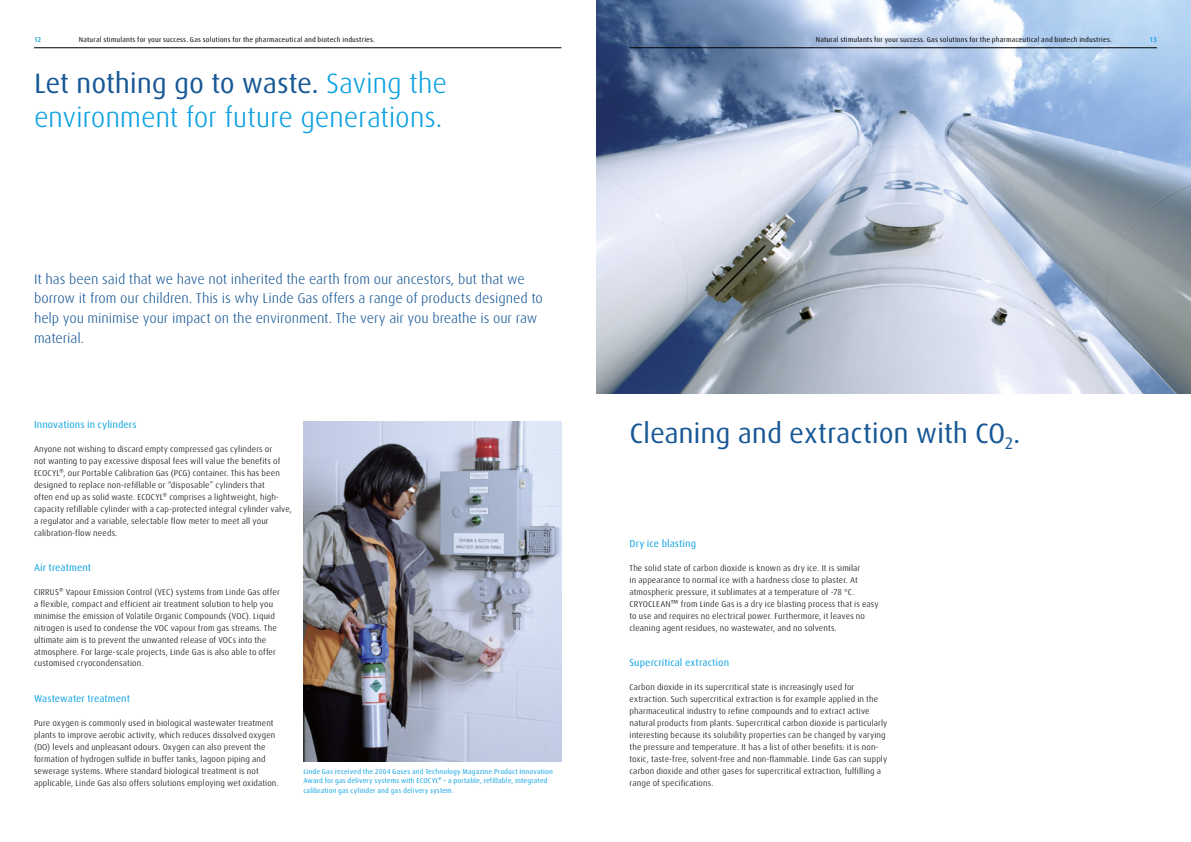
<style>
.page{position:relative;width:1191px;height:842px;background:#fff}
.page>*{position:absolute;margin:0;border:0;box-sizing:border-box;transform-origin:0 0}
.t1{font:300 28px/33.6px "Linde Dax Global";letter-spacing:-.01em;color:#0ba1e2}
.t2{font:28px "Linde Dax Global";letter-spacing:-.01em;color:#185896}
.t3{font:300 14px/19.6px "Linde Dax Global";letter-spacing:-.005em;color:#185896}
.t4{font:10px "Linde Dax Global";letter-spacing:.005em;color:#0ba1e2}
.t5{font:300 8.5px/11.9px "Linde Dax Global";letter-spacing:.01em;color:#000}
.t6{font:7px/9.8px "Linde Dax Global";letter-spacing:.02em;color:#0ba1e2}
.t7{font:7px "Linde Dax Global";letter-spacing:.02em;color:#000}
.t8{font:500 7px "Linde Dax Global";color:#0ba1e2}
.s1{font-weight:400;color:#185896}
</style>
<div class="page">
<img style="left:303px;top:421px;width:258px;height:341px">
<img style="left:596px;top:0;width:595px;height:393px">
<hr style="left:629px;top:48px;width:528px;height:1px;background:#000">
<hr style="left:34px;top:48px;width:527px;height:1px;background:#000">
<p class="t7" style="left:79px;top:35px;width:298px">Natural stimulants for your success. Gas solutions for the pharmaceutical and biotech industries.</p>
<p class="t7" style="left:816px;top:35px;width:298px">Natural stimulants for your success. Gas solutions for the pharmaceutical and biotech industries.</p>
<p class="t8" style="left:34px;top:35px;width:9px">12</p>
<p class="t8" style="left:1149px;top:35px;width:9px">13</p>
<h1 class="t1" style="left:34px;top:67px;width:414px"><span class="s1">Let nothing go to waste.</span> Saving the environment for future generations.</h1>
<p class="t3" style="left:34px;top:269px;width:510px">It has been said that we have not inherited the earth from our ancestors, but that we borrow it from our children. This is why Linde Gas offers a range of products designed to help you minimise your impact on the environment. The very air you breathe is our raw material.</p>
<p class="t4" style="left:34px;top:419px;width:104px">Innovations in cylinders</p>
<p class="t5" style="left:34px;top:443px;width:259px">Anyone not wishing to discard empty compressed gas cylinders or<br>not wanting to pay excessive disposal fees will value the benefits of ECOCYL®, our Portable Calibration Gas (PCG) container. This has been designed to replace non-refillable or “disposable” cylinders that<br>often end up as solid waste. ECOCYL® comprises a lightweight, high&shy;capacity refillable cylinder with a cap-protected integral cylinder valve, a regulator and a variable, selectable flow meter to meet all your calibration-flow needs.</p>
<p class="t4" style="left:34px;top:562px;width:59px">Air treatment</p>
<p class="t5" style="left:34px;top:586px;width:247px">CIRRUS® Vapour Emission Control (VEC) systems from Linde Gas offer a flexible, compact and efficient air treatment solution to help you minimise the emission of Volatile Organic Compounds (VOC). Liquid nitrogen is used to condense the VOC vapour from gas streams. The ultimate aim is to prevent the unwanted release of VOCs into the atmosphere. For large-scale projects, Linde Gas is also able to offer customised cryocondensation.</p>
<p class="t4" style="left:34px;top:693px;width:97px">Wastewater treatment</p>
<p class="t5" style="left:34px;top:717px;width:246px">Pure oxygen is commonly used in biological wastewater treatment plants to improve aerobic activity, which reduces dissolved oxygen (DO) levels and unpleasant odours. Oxygen can also prevent the formation of hydrogen sulfide in buffer tanks, lagoon piping and sewerage systems. Where standard biological treatment is not applicable, Linde Gas also offers solutions employing wet oxidation.</p>
<p class="t6" style="left:303px;top:766px;width:251px">Linde Gas received the 2004 Gases and Technology Magazine Product Innovation<br>Award for gas delivery systems with ECOCYL® – a portable, refillable, integrated calibration gas cylinder and gas delivery system.</p>
<h1 class="t2" style="left:629px;top:417px;width:392px">Cleaning and extraction with CO<sub>2</sub>.</h1>
<p class="t4" style="left:629px;top:538px;width:68px">Dry ice blasting</p>
<p class="t5" style="left:629px;top:562px;width:251px">The solid state of carbon dioxide is known as dry ice. It is similar<br>in appearance to normal ice with a hardness close to plaster. At atmospheric pressure, it sublimates at a temperature of -78 °C.<br>CRYOCLEAN™ from Linde Gas is a dry ice blasting process that is easy to use and requires no electrical power. Furthermore, it leaves no cleaning agent residues, no wastewater, and no solvents.</p>
<p class="t4" style="left:629px;top:657px;width:101px">Supercritical extraction</p>
<p class="t5" style="left:629px;top:681px;width:259px">Carbon dioxide in its supercritical state is increasingly used for extraction. Such supercritical extraction is for example applied in the pharmaceutical industry to refine compounds and to extract active natural products from plants. Supercritical carbon dioxide is particularly interesting because its solubility properties can be changed by varying the pressure and temperature. It has a list of other benefits: it is non&shy;toxic, taste-free, solvent-free and non-flammable. Linde Gas can supply carbon dioxide and other gases for supercritical extraction, fulfilling a range of specifications.</p>
</div>
